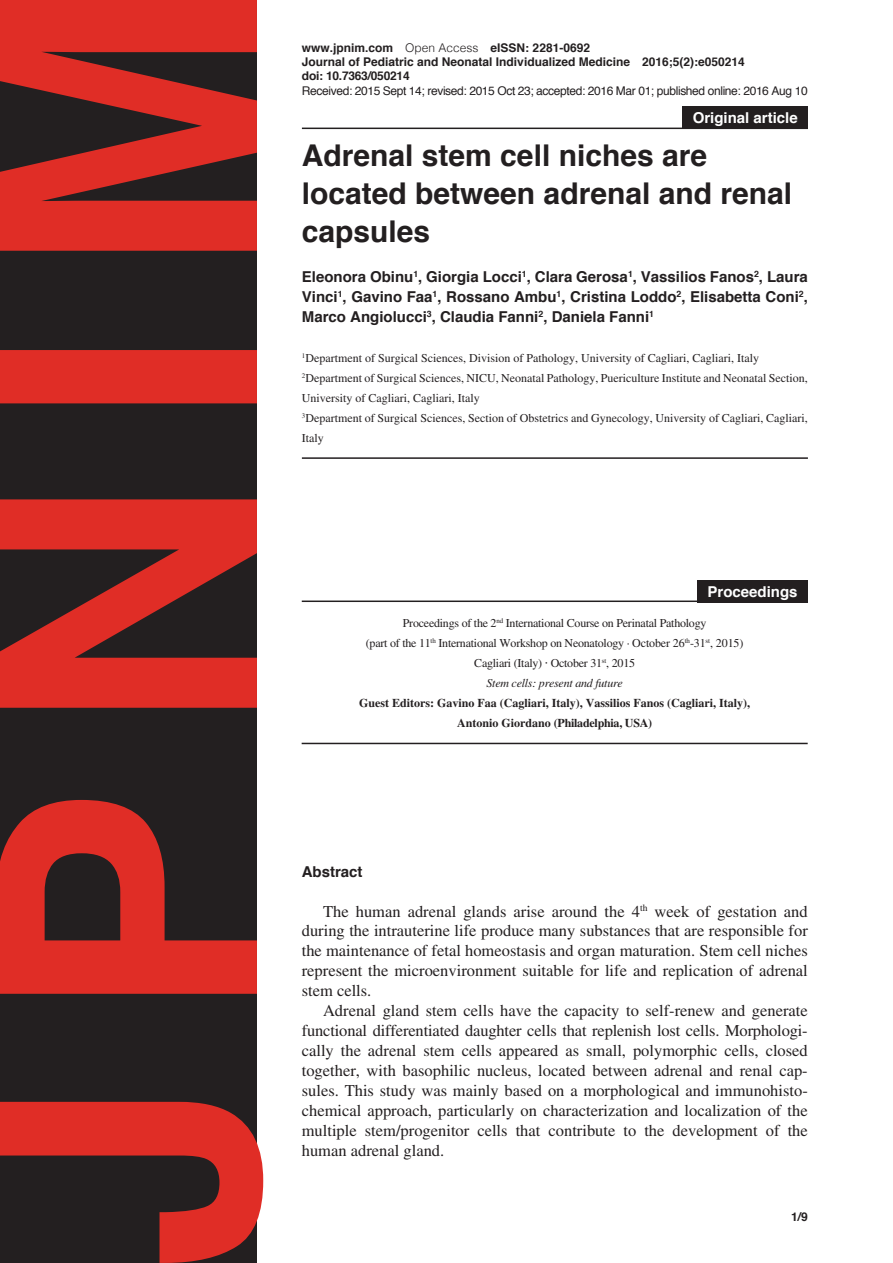
<style>
.page{position:relative;width:893px;height:1263px;background:#fff}
.page>*{position:absolute;margin:0;border:0;box-sizing:border-box;transform-origin:0 0}
.Heading1{font:700 30px/38.2px "Helvetica";color:#231f20}
.Body1{font:16.5px/20px "Times LT Std";color:#231f20;text-align:justify}
.Heading2{font:700 15px/20px "Helvetica";color:#231f20;text-align:justify}
.Article_Description{font:700 15px "Helvetica";color:#fff}
.Body3{font:12px/20px "Times LT Std";color:#231f20}
.Body3-2{font:12px "Times LT Std";letter-spacing:-.02em;color:#231f20}
.Footer_Right{font:700 12px "Helvetica";color:#231f20}
.Body3-3{font:700 12px/20px "Times LT Std";color:#231f20;text-align:center}
.Footer_Right-2{font:12px "Helvetica";letter-spacing:-.03em;color:#231f20}
.Body3-4{font:italic 12px "Times LT Std";letter-spacing:-.02em;color:#231f20}
.Footer_Right-3{font:700 12px "Helvetica";letter-spacing:-.02em;color:#231f20}
.Page_Right{font:700 12px "Helvetica";color:#231f20}
.s1{font-weight:300}
.s2{font-family:"Helvetica"}
</style>
<div class="page">
<svg style="left:0;top:0;width:263px;height:1263px;background:#782927"></svg>
<hr style="left:302px;top:128px;width:506px;height:1px;background:#231f20">
<hr style="left:302px;top:457px;width:506px;height:2px;background:#231f20">
<hr style="left:302px;top:743px;width:506px;height:1px;background:#231f20">
<hr style="left:302px;top:600px;width:506px;height:2px;background:#231f20">
<div style="left:697px;top:580px;width:111px;height:22px;background:#231f20"></div>
<div style="left:682px;top:106px;width:126px;height:22px;background:#231f20"></div>
<p class="Footer_Right" style="left:302px;top:38px;width:290px">www.jpnim.com <span class="s1">Open Access</span> eISSN: 2281-0692</p>
<p class="Footer_Right" style="left:302px;top:52px;width:444px">Journal of Pediatric and Neonatal Individualized Medicine 2016;5(2):e050214</p>
<p class="Footer_Right-3" style="left:302px;top:66px;width:109px">doi: 10.7363/050214</p>
<p class="Footer_Right-2" style="left:302px;top:81px;width:507px">Received: 2015 Sept 14; revised: 2015 Oct 23; accepted: 2016 Mar 01; published online: 2016 Aug 10</p>
<p class="Article_Description" style="left:693px;top:106px;width:107px">Original article</p>
<p class="Heading1" style="left:302px;top:136px;width:492px">Adrenal stem cell niches are located between adrenal and renal capsules</p>
<p class="Heading2" style="left:302px;top:267px;width:507px">Eleonora Obinu<sup>1</sup>, Giorgia Locci<sup>1</sup>, Clara Gerosa<sup>1</sup>, Vassilios Fanos<sup>2</sup>, Laura Vinci<sup>1</sup>, Gavino Faa<sup>1</sup>, Rossano Ambu<sup>1</sup>, Cristina Loddo<sup>2</sup>, Elisabetta Coni<sup>2</sup>, Marco Angiolucci<sup>3</sup>, Claudia Fanni<sup>2</sup>, Daniela Fanni<sup>1</sup></p>
<p class="Body3" style="left:302px;top:348px;width:459px"><sup>1</sup>Department of Surgical Sciences, Division of Pathology, University of Cagliari, Cagliari, Italy</p>
<p class="Body3" style="left:302px;top:368px;width:507px"><sup>2</sup>Department of Surgical Sciences, NICU, Neonatal Pathology, Puericulture Institute and Neonatal Section,<br>University of Cagliari, Cagliari, Italy</p>
<p class="Body3" style="left:302px;top:408px;width:508px"><sup>3</sup>Department of Surgical Sciences, Section of Obstetrics and Gynecology, University of Cagliari, Cagliari,<br>Italy</p>
<p class="Article_Description" style="left:707px;top:579px;width:92px">Proceedings</p>
<p class="Body3-2" style="left:403px;top:617px;width:305px">Proceedings of the 2<sup>nd</sup> International Course on Perinatal Pathology</p>
<p class="Body3-2" style="left:366px;top:637px;width:379px">(part of the 11<sup>th</sup> International Workshop on Neonatology · October 26<sup>th</sup>-31<sup>st</sup>, 2015)</p>
<p class="Body3-2" style="left:474px;top:656px;width:162px">Cagliari (Italy) <span class="s2">·</span> October 31<sup>st</sup>, 2015</p>
<p class="Body3-4" style="left:486px;top:677px;width:138px">Stem cells: present and future</p>
<p class="Body3-3" style="left:359px;top:693px;width:393px">Guest Editors: Gavino Faa (Cagliari, Italy), Vassilios Fanos (Cagliari, Italy),<br>Antonio Giordano (Philadelphia, USA)</p>
<p class="Heading2" style="left:302px;top:861px;width:62px">Abstract</p>
<p class="Body1" style="left:302px;top:901px;width:508px;text-indent:21px">The human adrenal glands arise around the 4<sup>th</sup> week of gestation and during the intrauterine life produce many substances that are responsible for the maintenance of fetal homeostasis and organ maturation. Stem cell niches represent the microenvironment suitable for life and replication of adrenal stem cells.</p>
<p class="Body1" style="left:302px;top:1001px;width:508px;text-indent:21px">Adrenal gland stem cells have the capacity to self-renew and generate functional differentiated daughter cells that replenish lost cells. Morphologi&shy;cally the adrenal stem cells appeared as small, polymorphic cells, closed together, with basophilic nucleus, located between adrenal and renal cap&shy;sules. This study was mainly based on a morphological and immunohisto&shy;chemical approach, particularly on characterization and localization of the multiple stem/progenitor cells that contribute to the development of the human adrenal gland.</p>
<p class="Page_Right" style="left:791px;top:1207px;width:18px">1/9</p>
</div>
